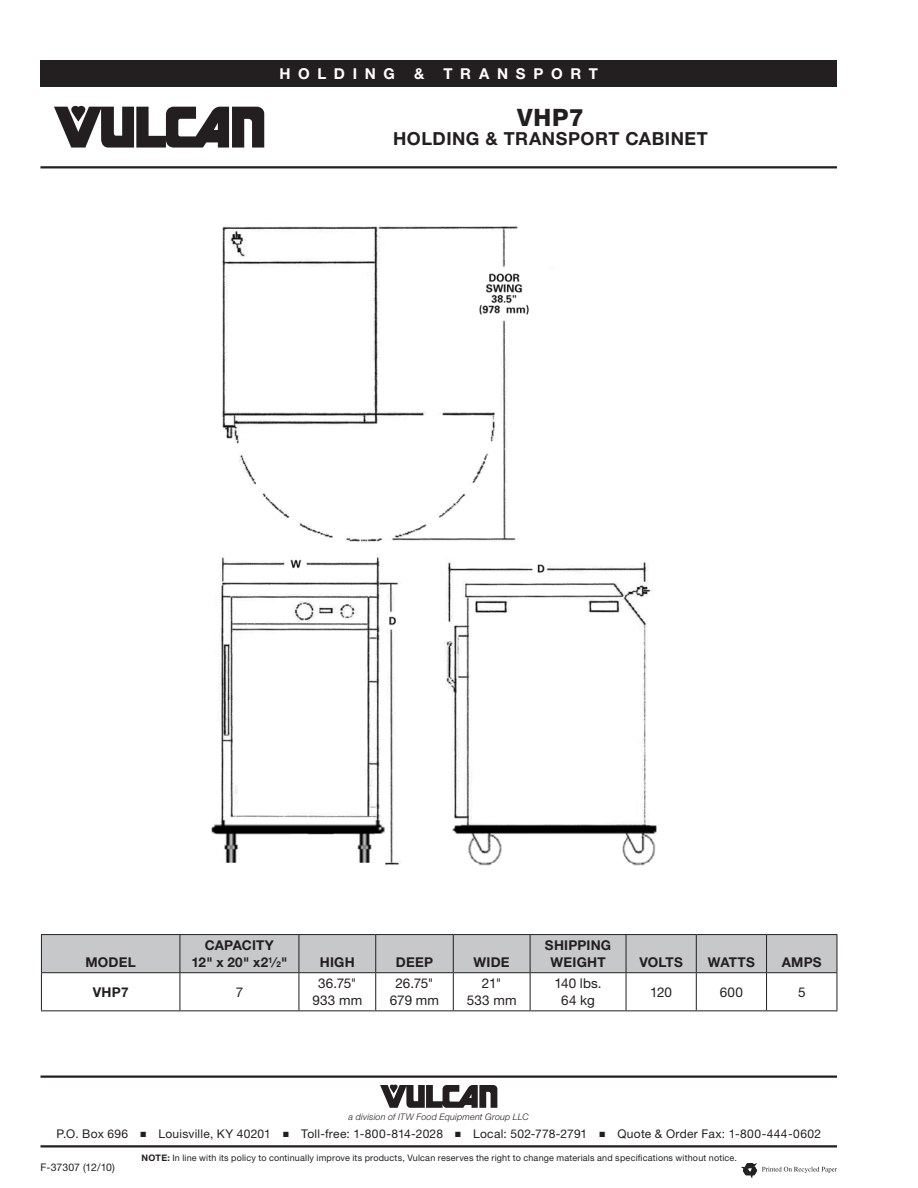
<style>
.page{position:relative;width:918px;height:1188px;background:#fff}
.page>*{position:absolute;margin:0;border:0;box-sizing:border-box;transform-origin:0 0}
.t1{font:800 24px "Helvetica Neue LT Std";color:#231f20}
.Title_Sub_1{font:700 18px "Helvetica Neue LT Std";letter-spacing:.03em;color:#231f20}
.t2{font:700 15px "Helvetica Neue LT Std";letter-spacing:.51em;color:#fff}
.Body_2_Align-Left{font:700 13.5px/16.5px "Helvetica Neue LT Std";letter-spacing:.015em;color:#231f20;text-align:center}
.Body_2_Align-Left-2{font:13.5px/16.5px "Helvetica Neue LT Std";letter-spacing:.01em;color:#231f20;text-align:center}
.t3{font:12px "Helvetica Neue LT Std";letter-spacing:.025em;color:#231f20}
.t4{font:10.5px "Helvetica Neue LT Std";letter-spacing:-.01em;color:#231f20}
.Body_2_Align-Left-3{font:9px "Helvetica Neue LT Std";letter-spacing:.02em;color:#231f20}
.t5{font:italic 300 9px "Helvetica Neue LT Std";letter-spacing:.02em;color:#231f20}
.s1{font-size:8.1px}
.s2{font-weight:700}
</style>
<div class="page">
<hr style="left:40px;top:1076px;width:797px;height:2px;background:#231f20">
<svg style="left:380px;top:1085px;width:117px;height:23px"></svg>
<hr style="left:40px;top:1145px;width:797px;height:3px;background:#231f20">
<div style="left:40px;top:60px;width:797px;height:27px;background:#231f20"></div>
<svg style="left:54px;top:106px;width:210px;height:42px"></svg>
<hr style="left:40px;top:166px;width:797px;height:2px;background:#231f20">
<svg style="left:742px;top:1163px;width:95px;height:15px"></svg>
<div style="left:42px;top:935px;width:795px;height:37px;background:#c7c8ca"></div>
<hr style="left:41px;top:934px;width:139px;height:1px;background:#231f20">
<hr style="left:41px;top:935px;width:1px;height:37px;background:#231f20">
<hr style="left:180px;top:934px;width:119px;height:1px;background:#231f20">
<hr style="left:180px;top:935px;width:1px;height:37px;background:#231f20">
<hr style="left:299px;top:934px;width:77px;height:1px;background:#231f20">
<hr style="left:299px;top:935px;width:1px;height:37px;background:#231f20">
<hr style="left:376px;top:934px;width:77px;height:1px;background:#231f20">
<hr style="left:375px;top:935px;width:1px;height:37px;background:#231f20">
<hr style="left:453px;top:934px;width:77px;height:1px;background:#231f20">
<hr style="left:453px;top:935px;width:1px;height:37px;background:#231f20">
<hr style="left:530px;top:934px;width:96px;height:1px;background:#231f20">
<hr style="left:530px;top:935px;width:1px;height:37px;background:#231f20">
<hr style="left:626px;top:934px;width:70px;height:1px;background:#231f20">
<hr style="left:626px;top:935px;width:1px;height:37px;background:#231f20">
<hr style="left:696px;top:934px;width:71px;height:1px;background:#231f20">
<hr style="left:696px;top:935px;width:1px;height:37px;background:#231f20">
<hr style="left:767px;top:934px;width:70px;height:1px;background:#231f20">
<hr style="left:766px;top:935px;width:1px;height:37px;background:#231f20">
<hr style="left:837px;top:935px;width:1px;height:37px;background:#231f20">
<hr style="left:41px;top:972px;width:139px;height:1px;background:#231f20">
<hr style="left:41px;top:973px;width:1px;height:37px;background:#231f20">
<hr style="left:180px;top:972px;width:119px;height:1px;background:#231f20">
<hr style="left:180px;top:973px;width:1px;height:37px;background:#231f20">
<hr style="left:299px;top:972px;width:77px;height:1px;background:#231f20">
<hr style="left:299px;top:973px;width:1px;height:37px;background:#231f20">
<hr style="left:376px;top:972px;width:77px;height:1px;background:#231f20">
<hr style="left:375px;top:973px;width:1px;height:37px;background:#231f20">
<hr style="left:453px;top:972px;width:77px;height:1px;background:#231f20">
<hr style="left:453px;top:973px;width:1px;height:37px;background:#231f20">
<hr style="left:530px;top:972px;width:96px;height:1px;background:#231f20">
<hr style="left:530px;top:973px;width:1px;height:37px;background:#231f20">
<hr style="left:626px;top:972px;width:70px;height:1px;background:#231f20">
<hr style="left:626px;top:973px;width:1px;height:37px;background:#231f20">
<hr style="left:696px;top:972px;width:71px;height:1px;background:#231f20">
<hr style="left:696px;top:973px;width:1px;height:37px;background:#231f20">
<hr style="left:767px;top:972px;width:70px;height:1px;background:#231f20">
<hr style="left:766px;top:973px;width:1px;height:37px;background:#231f20">
<hr style="left:837px;top:973px;width:1px;height:37px;background:#231f20">
<hr style="left:41px;top:1010px;width:139px;height:1px;background:#231f20">
<hr style="left:180px;top:1010px;width:119px;height:1px;background:#231f20">
<hr style="left:299px;top:1010px;width:77px;height:1px;background:#231f20">
<hr style="left:376px;top:1010px;width:77px;height:1px;background:#231f20">
<hr style="left:453px;top:1010px;width:77px;height:1px;background:#231f20">
<hr style="left:530px;top:1010px;width:96px;height:1px;background:#231f20">
<hr style="left:626px;top:1010px;width:70px;height:1px;background:#231f20">
<hr style="left:696px;top:1010px;width:71px;height:1px;background:#231f20">
<hr style="left:767px;top:1010px;width:70px;height:1px;background:#231f20">
<img style="left:211px;top:225px;width:446px;height:641px">
<p class="t2" style="left:279px;top:64px;width:117px">HOLDING</p>
<p class="t2" style="left:414px;top:64px;width:12px">&amp;</p>
<p class="t2" style="left:444px;top:64px;width:156px">TRANSPORT</p>
<p class="t1" style="left:517px;top:103px;width:68px">VHP7</p>
<p class="Title_Sub_1" style="left:393px;top:128px;width:316px">HOLDING &amp; TRANSPORT CABINET</p>
<p class="Body_2_Align-Left" style="left:85px;top:953px;width:52px">MODEL</p>
<p class="Body_2_Align-Left" style="left:191px;top:937px;width:97px">CAPACITY<br>12" x 20" x2<sup>1</sup>⁄<span class="s1">2</span>"</p>
<p class="Body_2_Align-Left" style="left:320px;top:953px;width:36px">HIGH</p>
<p class="Body_2_Align-Left" style="left:396px;top:953px;width:39px">DEEP</p>
<p class="Body_2_Align-Left" style="left:474px;top:953px;width:38px">WIDE</p>
<p class="Body_2_Align-Left" style="left:545px;top:937px;width:68px">SHIPPING<br>WEIGHT</p>
<p class="Body_2_Align-Left" style="left:639px;top:953px;width:45px">VOLTS</p>
<p class="Body_2_Align-Left" style="left:708px;top:953px;width:48px">WATTS</p>
<p class="Body_2_Align-Left" style="left:782px;top:953px;width:41px">AMPS</p>
<p class="Body_2_Align-Left" style="left:93px;top:983px;width:37px">VHP7</p>
<p class="Body_2_Align-Left-2" style="left:236px;top:983px;width:9px">7</p>
<p class="Body_2_Align-Left-2" style="left:312px;top:975px;width:51px">36.75"<br>933 mm</p>
<p class="Body_2_Align-Left-2" style="left:390px;top:975px;width:51px">26.75"<br>679 mm</p>
<p class="Body_2_Align-Left-2" style="left:467px;top:975px;width:51px">21"<br>533 mm</p>
<p class="Body_2_Align-Left-2" style="left:554px;top:975px;width:49px">140 lbs.<br>64 kg</p>
<p class="Body_2_Align-Left-2" style="left:650px;top:983px;width:23px">120</p>
<p class="Body_2_Align-Left-2" style="left:720px;top:983px;width:25px">600</p>
<p class="Body_2_Align-Left-2" style="left:798px;top:983px;width:9px">5</p>
<p class="t5" style="left:349px;top:1111px;width:182px">a division of ITW Food Equipment Group LLC</p>
<p class="t3" style="left:56px;top:1127px;width:766px">P.O. Box 696 ■ Louisville, KY 40201 ■ Toll-free: 1-800-814-2028 ■ Local: 502-778-2791 ■ Quote &amp; Order Fax: 1-800-444-0602</p>
<p class="t4" style="left:40px;top:1161px;width:76px">F-37307 (12/10)</p>
<p class="Body_2_Align-Left-3" style="left:142px;top:1152px;width:597px"><span class="s2">NOTE:</span> In line with its policy to continually improve its products, Vulcan reserves the right to change materials and specifications without notice.</p>
</div>
